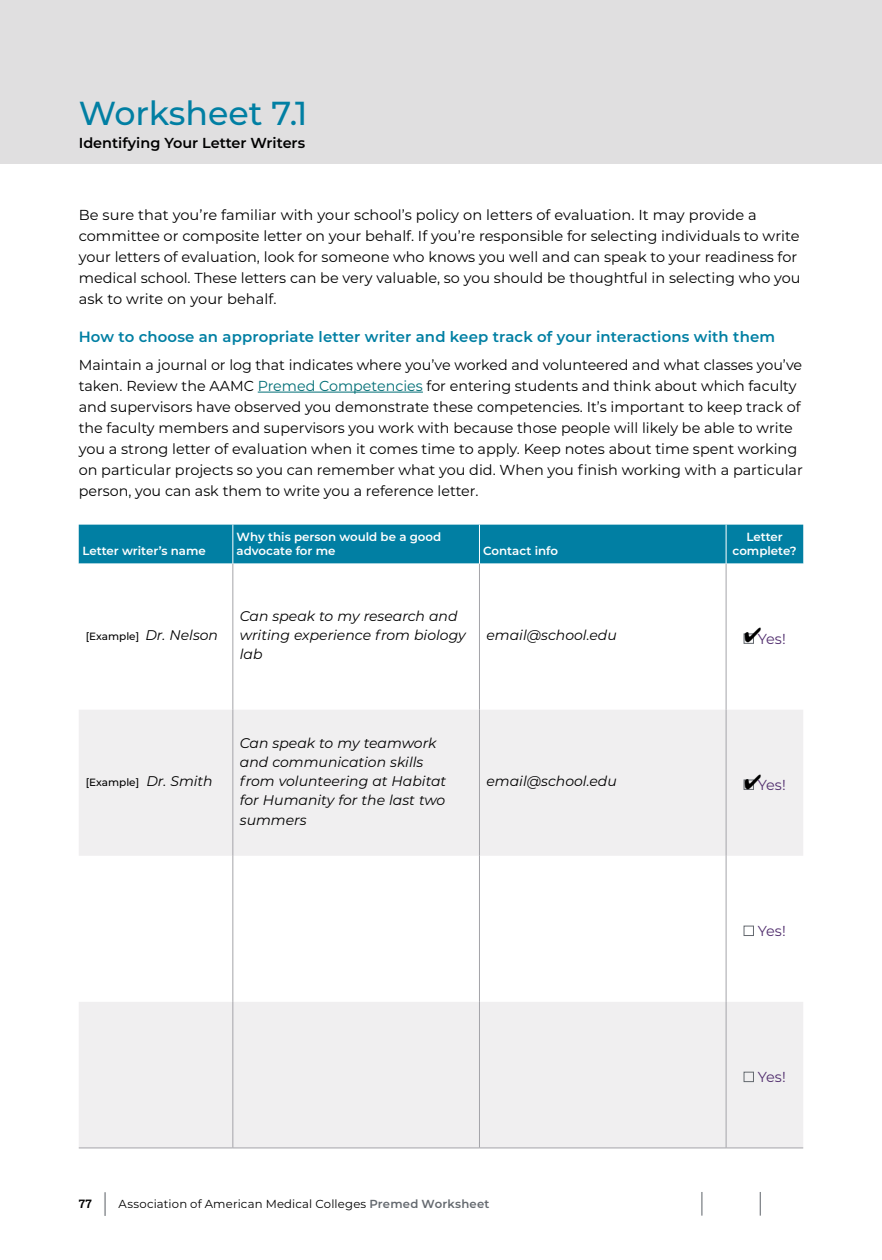
<style>
.page{position:relative;width:882px;height:1260px;background:#fff}
.page>*{position:absolute;margin:0;border:0;box-sizing:border-box;transform-origin:0 0}
.t1{font:500 33.25px "Montserrat";color:#017fa3}
.t2{font:600 14.88px "Montserrat";letter-spacing:.01em;color:#017fa3}
.t3{font:14.35px/21px "Montserrat";color:#000}
.t4{font:600 14.35px "Montserrat";color:#000}
.t5{font:14.35px "Montserrat";letter-spacing:-.03em;color:#512e6e}
.t6{font:italic 14px/19.2px "Montserrat";color:#000}
.t7{font:600 11.9px/14.2px "Montserrat";color:#fff}
.t8{font:11.72px "Montserrat";letter-spacing:.015em;color:#000}
.t9{font:500 10.5px "Montserrat";color:#000}
.s1{color:#006e76}
.s2{font-weight:400;font-style:italic;font-size:14px}
.s3{font-family:"Roboto Slab";font-weight:700}
.s4{font-weight:500;font-size:25.2px;color:#64696f}
.s5{font-weight:600;color:#64696f}
</style>
<div class="page">
<div style="left:0;top:0;width:882px;height:164px;background:#e0dfe0"></div>
<hr style="left:258px;top:392px;width:165px;height:1px;background:#006e76">
<div style="left:79px;top:525px;width:724px;height:39px;background:#017fa3"></div>
<svg style="left:79px;top:710px;width:724px;height:438px;fill:#f0eff0"></svg>
<hr style="left:233px;top:564px;width:1px;height:146px;background:#a4a4a9">
<hr style="left:479px;top:564px;width:1px;height:146px;background:#a4a4a9">
<hr style="left:726px;top:564px;width:1px;height:146px;background:#a4a4a9">
<hr style="left:233px;top:710px;width:1px;height:146px;background:#a4a4a9">
<hr style="left:479px;top:710px;width:1px;height:146px;background:#a4a4a9">
<hr style="left:726px;top:710px;width:1px;height:146px;background:#a4a4a9">
<hr style="left:233px;top:856px;width:1px;height:146px;background:#a4a4a9">
<hr style="left:479px;top:856px;width:1px;height:146px;background:#a4a4a9">
<hr style="left:726px;top:856px;width:1px;height:146px;background:#a4a4a9">
<hr style="left:233px;top:1002px;width:1px;height:146px;background:#a4a4a9">
<hr style="left:479px;top:1002px;width:1px;height:146px;background:#a4a4a9">
<hr style="left:726px;top:1002px;width:1px;height:146px;background:#a4a4a9">
<hr style="left:79px;top:1148px;width:154px;height:1px;background:#a4a4a9">
<hr style="left:233px;top:1148px;width:246px;height:1px;background:#a4a4a9">
<hr style="left:479px;top:1148px;width:247px;height:1px;background:#a4a4a9">
<hr style="left:726px;top:1148px;width:77px;height:1px;background:#a4a4a9">
<hr style="left:233px;top:525px;width:1px;height:39px;background:#fff">
<hr style="left:479px;top:525px;width:1px;height:39px;background:#fff">
<hr style="left:726px;top:525px;width:1px;height:39px;background:#fff">
<div style="left:744px;top:633px;width:10px;height:11px;border:1px solid #64696f"></div>
<div style="left:744px;top:780px;width:10px;height:10px;border:1px solid #64696f"></div>
<div style="left:744px;top:926px;width:10px;height:10px;border:1px solid #64696f"></div>
<div style="left:744px;top:1072px;width:10px;height:10px;border:1px solid #64696f"></div>
<svg style="left:701px;top:1192px;width:1px;height:24px"></svg>
<svg style="left:760px;top:1192px;width:1px;height:24px"></svg>
<svg style="left:745px;top:633px;width:9px;height:10px"></svg>
<svg style="left:745px;top:774px;width:16px;height:15px"></svg>
<h1 class="t1" style="left:79px;top:90px;width:230px">Worksheet 7.1</h1>
<p class="t4" style="left:79px;top:133px;width:228px">Identifying Your Letter Writers</p>
<p class="t3" style="left:79px;top:203px;width:723px">Be sure that you’re familiar with your school’s policy on letters of evaluation. It may provide a committee or composite letter on your behalf. If you’re responsible for selecting individuals to write your letters of evaluation, look for someone who knows you well and can speak to your readiness for medical school. These letters can be very valuable, so you should be thoughtful in selecting who you ask to write on your behalf.</p>
<p class="t2" style="left:79px;top:327px;width:698px">How to choose an appropriate letter writer and keep track of your interactions with them</p>
<p class="t3" style="left:79px;top:354px;width:726px">Maintain a journal or log that indicates where you’ve worked and volunteered and what classes you’ve taken. Review the AAMC <span class="s1">Premed Competencies</span> for entering students and think about which faculty and supervisors have observed you demonstrate these competencies. It’s important to keep track of the faculty members and supervisors you work with because those people will likely be able to write you a strong letter of evaluation when it comes time to apply. Keep notes about time spent working on particular projects so you can remember what you did. When you finish working with a particular person, you can ask them to write you a reference letter.</p>
<p class="t7" style="left:83px;top:544px;width:125px">Letter writer’s name</p>
<p class="t7" style="left:237px;top:529px;width:206px">Why this person would be a good advocate for me</p>
<p class="t7" style="left:483px;top:544px;width:76px">Contact info</p>
<p class="t7" style="left:733px;top:529px;width:66px;text-align:center">Letter complete?</p>
<p class="t9" style="left:86px;top:629px;width:134px">[Example] <span class="s2">Dr. Nelson</span></p>
<p class="t6" style="left:240px;top:606px;width:228px">Can speak to my research and writing experience from biology lab</p>
<p class="t6" style="left:486px;top:625px;width:132px">email@school.edu</p>
<p class="t5" style="left:758px;top:629px;width:29px">Yes!</p>
<p class="t9" style="left:86px;top:775px;width:129px">[Example] <span class="s2">Dr. Smith</span></p>
<p class="t6" style="left:240px;top:732px;width:208px">Can speak to my teamwork and communication skills from volunteering at Habitat for Humanity for the last two summers</p>
<p class="t6" style="left:486px;top:771px;width:132px">email@school.edu</p>
<p class="t5" style="left:758px;top:775px;width:29px">Yes!</p>
<p class="t5" style="left:758px;top:921px;width:29px">Yes!</p>
<p class="t5" style="left:758px;top:1067px;width:29px">Yes!</p>
<p class="t8" style="left:79px;top:1196px;width:412px"><span class="s3">77</span> <span class="s4">|</span> Association of American Medical Colleges <span class="s5">Premed Worksheet</span></p>
</div>
